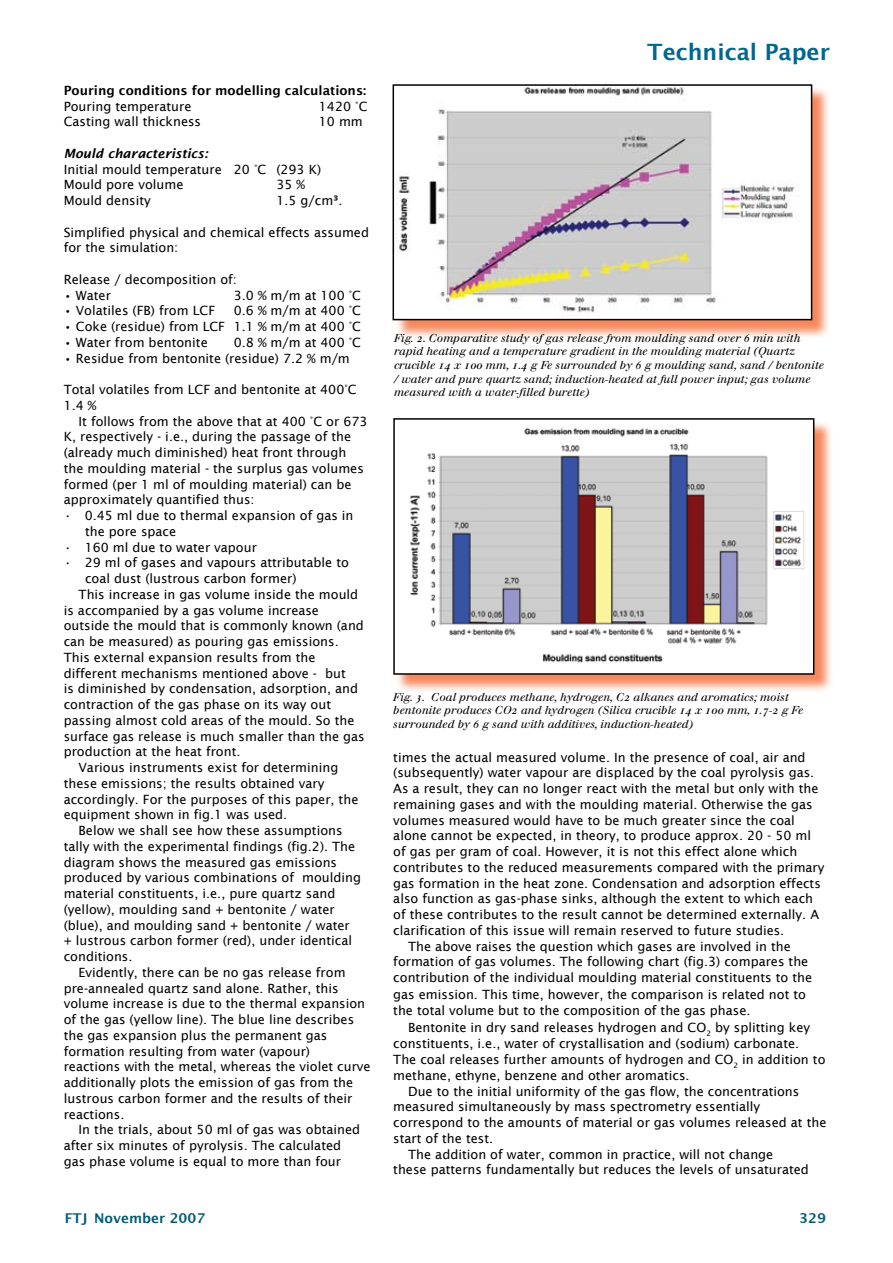
<style>
.page{position:relative;width:893px;height:1263px;background:#fff}
.page>*{position:absolute;margin:0;border:0;box-sizing:border-box;transform-origin:0 0}
.t1{font:700 22.5px "Lucida Grande";color:#00678f}
.t2{font:700 13.5px "Lucida Grande";color:#005a71}
.t3{font:12.75px/15.8px "Lucida Sans";color:#000}
.t4{font:600 12.75px "Lucida Sans";color:#000}
.t5{font:italic 600 12.75px "Lucida Sans";color:#000}
.t6{font:11.25px/13.5px "Walbaum Italic Os F";color:#000}
.s1{font-weight:600}
</style>
<div class="page">
<div style="left:395px;top:87px;width:443px;height:259px;background:#f26126;opacity:.75"></div>
<img style="left:396px;top:87px;width:413px;height:230px">
<div style="left:393px;top:84px;width:419px;height:236px;border:2px solid #000"></div>
<div style="left:396px;top:420px;width:443px;height:280px;background:#f26126;opacity:.75"></div>
<img style="left:396px;top:421px;width:415px;height:251px">
<div style="left:393px;top:418px;width:421px;height:257px;border:2px solid #000"></div>
<p class="t4" style="left:64px;top:83px;width:304px">Pouring conditions for modelling calculations:</p>
<p class="t3" style="left:64px;top:98px;width:129px">Pouring temperature</p>
<p class="t3" style="left:319px;top:98px;width:50px">1420 °C</p>
<p class="t3" style="left:64px;top:114px;width:139px">Casting wall thickness</p>
<p class="t3" style="left:319px;top:114px;width:45px">10 mm</p>
<p class="t5" style="left:64px;top:146px;width:146px">Mould characteristics:</p>
<p class="t3" style="left:64px;top:161px;width:259px">Initial mould temperature 20 °C (293 K)<br>Mould pore volume</p>
<p class="t3" style="left:276px;top:177px;width:30px">35 %</p>
<p class="t3" style="left:64px;top:193px;width:89px">Mould density</p>
<p class="t3" style="left:276px;top:193px;width:68px">1.5 g/cm³.</p>
<p class="t3" style="left:64px;top:224px;width:307px">Simplified physical and chemical effects assumed for the simulation:</p>
<p class="t3" style="left:64px;top:271px;width:175px">Release / decomposition of:</p>
<p class="t3" style="left:64px;top:287px;width:49px"><span class="s1">•</span> Water</p>
<p class="t3" style="left:234px;top:287px;width:129px">3.0 % m/m at 100 °C</p>
<p class="t3" style="left:64px;top:303px;width:153px"><span class="s1">•</span> Volatiles (FB) from LCF</p>
<p class="t3" style="left:234px;top:303px;width:129px">0.6 % m/m at 400 °C</p>
<p class="t3" style="left:64px;top:319px;width:299px"><span class="s1">•</span> Coke (residue) from LCF 1.1 % m/m at 400 °C</p>
<p class="t3" style="left:64px;top:334px;width:146px"><span class="s1">•</span> Water from bentonite</p>
<p class="t3" style="left:234px;top:334px;width:129px">0.8 % m/m at 400 °C</p>
<p class="t3" style="left:64px;top:350px;width:288px"><span class="s1">•</span> Residue from bentonite (residue) 7.2 % m/m</p>
<p class="t3" style="left:64px;top:382px;width:294px">Total volatiles from LCF and bentonite at 400°C<br>1.4 %</p>
<p class="t3" style="left:64px;top:413px;width:305px;text-indent:15px">It follows from the above that at 400 °C or 673<br>K, respectively - i.e., during the passage of the (already much diminished) heat front through the moulding material - the surplus gas volumes formed (per 1 ml of moulding material) can be approximately quantified thus:</p>
<p class="t3" style="left:85px;top:508px;width:270px;text-indent:-21px">• 0.45 ml due to thermal expansion of gas in the pore space</p>
<p class="t3" style="left:64px;top:539px;width:195px">• 160 ml due to water vapour</p>
<p class="t3" style="left:64px;top:555px;width:287px">• 29 ml of gases and vapours attributable to</p>
<p class="t3" style="left:85px;top:571px;width:213px">coal dust (lustrous carbon former)</p>
<p class="t3" style="left:79px;top:586px;width:281px">This increase in gas volume inside the mould</p>
<p class="t3" style="left:64px;top:602px;width:257px">is accompanied by a gas volume increase</p>
<p class="t3" style="left:64px;top:618px;width:302px">outside the mould that is commonly known (and</p>
<p class="t3" style="left:64px;top:634px;width:276px">can be measured) as pouring gas emissions.</p>
<p class="t3" style="left:64px;top:649px;width:253px">This external expansion results from the</p>
<p class="t3" style="left:64px;top:665px;width:284px">different mechanisms mentioned above - but</p>
<p class="t3" style="left:64px;top:681px;width:296px">is diminished by condensation, adsorption, and</p>
<p class="t3" style="left:64px;top:697px;width:269px">contraction of the gas phase on its way out</p>
<p class="t3" style="left:64px;top:712px;width:292px">passing almost cold areas of the mould. So the</p>
<p class="t3" style="left:64px;top:728px;width:302px">surface gas release is much smaller than the gas</p>
<p class="t3" style="left:64px;top:744px;width:178px">production at the heat front.</p>
<p class="t3" style="left:79px;top:760px;width:261px">Various instruments exist for determining</p>
<p class="t3" style="left:64px;top:775px;width:262px">these emissions; the results obtained vary</p>
<p class="t3" style="left:64px;top:791px;width:296px">accordingly. For the purposes of this paper, the</p>
<p class="t3" style="left:64px;top:807px;width:225px">equipment shown in fig.1 was used.</p>
<p class="t3" style="left:79px;top:823px;width:265px">Below we shall see how these assumptions</p>
<p class="t3" style="left:64px;top:838px;width:293px">tally with the experimental findings (fig.2). The</p>
<p class="t3" style="left:64px;top:854px;width:275px">diagram shows the measured gas emissions</p>
<p class="t3" style="left:64px;top:870px;width:299px">produced by various combinations of moulding</p>
<p class="t3" style="left:64px;top:886px;width:273px">material constituents, i.e., pure quartz sand</p>
<p class="t3" style="left:64px;top:901px;width:273px">(yellow), moulding sand + bentonite / water</p>
<p class="t3" style="left:64px;top:917px;width:288px">(blue), and moulding sand + bentonite / water</p>
<p class="t3" style="left:64px;top:933px;width:290px">+ lustrous carbon former (red), under identical</p>
<p class="t3" style="left:64px;top:949px;width:70px">conditions.</p>
<p class="t3" style="left:79px;top:964px;width:268px">Evidently, there can be no gas release from</p>
<p class="t3" style="left:64px;top:980px;width:276px">pre-annealed quartz sand alone. Rather, this</p>
<p class="t3" style="left:64px;top:996px;width:303px">volume increase is due to the thermal expansion</p>
<p class="t3" style="left:64px;top:1012px;width:292px">of the gas (yellow line). The blue line describes</p>
<p class="t3" style="left:64px;top:1027px;width:265px">the gas expansion plus the permanent gas</p>
<p class="t3" style="left:64px;top:1043px;width:248px">formation resulting from water (vapour)</p>
<p class="t3" style="left:64px;top:1059px;width:308px">reactions with the metal, whereas the violet curve</p>
<p class="t3" style="left:64px;top:1074px;width:291px">additionally plots the emission of gas from the</p>
<p class="t3" style="left:64px;top:1090px;width:290px">lustrous carbon former and the results of their</p>
<p class="t3" style="left:64px;top:1106px;width:62px">reactions.</p>
<p class="t3" style="left:79px;top:1122px;width:283px">In the trials, about 50 ml of gas was obtained</p>
<p class="t3" style="left:64px;top:1137px;width:279px">after six minutes of pyrolysis. The calculated</p>
<p class="t3" style="left:64px;top:1153px;width:279px">gas phase volume is equal to more than four</p>
<h1 class="t1" style="left:647px;top:39px;width:184px">Technical Paper</h1>
<p class="t6" style="left:394px;top:331px;width:431px">Fig. 2. Comparative study of gas release from moulding sand over 6 min with rapid heating and a temperature gradient in the moulding material (Quartz crucible 14 x 100 mm, 1.4 g Fe surrounded by 6 g moulding sand, sand / bentonite / water and pure quartz sand; induction-heated at full power input; gas volume measured with a water-filled burette)</p>
<p class="t6" style="left:393px;top:690px;width:411px">Fig. 3. Coal produces methane, hydrogen, C2 alkanes and aromatics; moist bentonite produces CO2 and hydrogen (Silica crucible 14 x 100 mm, 1.7-2 g Fe surrounded by 6 g sand with additives, induction-heated)</p>
<p class="t3" style="left:393px;top:749px;width:414px">times the actual measured volume. In the presence of coal, air and</p>
<p class="t3" style="left:393px;top:765px;width:423px">(subsequently) water vapour are displaced by the coal pyrolysis gas.</p>
<p class="t3" style="left:393px;top:781px;width:427px">As a result, they can no longer react with the metal but only with the</p>
<p class="t3" style="left:393px;top:796px;width:421px">remaining gases and with the moulding material. Otherwise the gas</p>
<p class="t3" style="left:393px;top:812px;width:403px">volumes measured would have to be much greater since the coal</p>
<p class="t3" style="left:393px;top:828px;width:419px">alone cannot be expected, in theory, to produce approx. 20 - 50 ml</p>
<p class="t3" style="left:393px;top:844px;width:405px">of gas per gram of coal. However, it is not this effect alone which</p>
<p class="t3" style="left:393px;top:859px;width:433px">contributes to the reduced measurements compared with the primary</p>
<p class="t3" style="left:393px;top:875px;width:429px">gas formation in the heat zone. Condensation and adsorption effects</p>
<p class="t3" style="left:393px;top:891px;width:421px">also function as gas-phase sinks, although the extent to which each</p>
<p class="t3" style="left:393px;top:907px;width:427px">of these contributes to the result cannot be determined externally. A</p>
<p class="t3" style="left:393px;top:922px;width:393px">clarification of this issue will remain reserved to future studies.</p>
<p class="t3" style="left:408px;top:938px;width:384px">The above raises the question which gases are involved in the</p>
<p class="t3" style="left:393px;top:954px;width:417px">formation of gas volumes. The following chart (fig.3) compares the</p>
<p class="t3" style="left:393px;top:970px;width:420px">contribution of the individual moulding material constituents to the</p>
<p class="t3" style="left:393px;top:986px;width:414px">gas emission. This time, however, the comparison is related not to</p>
<p class="t3" style="left:393px;top:1003px;width:359px">the total volume but to the composition of the gas phase.</p>
<p class="t3" style="left:408px;top:1019px;width:403px">Bentonite in dry sand releases hydrogen and CO<sub>2</sub> by splitting key</p>
<p class="t3" style="left:393px;top:1036px;width:407px">constituents, i.e., water of crystallisation and (sodium) carbonate.</p>
<p class="t3" style="left:393px;top:1052px;width:434px">The coal releases further amounts of hydrogen and CO<sub>2</sub> in addition to</p>
<p class="t3" style="left:393px;top:1067px;width:298px">methane, ethyne, benzene and other aromatics.</p>
<p class="t3" style="left:408px;top:1083px;width:393px">Due to the initial uniformity of the gas flow, the concentrations</p>
<p class="t3" style="left:393px;top:1099px;width:368px">measured simultaneously by mass spectrometry essentially</p>
<p class="t3" style="left:393px;top:1115px;width:435px">correspond to the amounts of material or gas volumes released at the</p>
<p class="t3" style="left:393px;top:1130px;width:101px">start of the test.</p>
<p class="t3" style="left:408px;top:1146px;width:367px">The addition of water, common in practice, will not change</p>
<p class="t3" style="left:393px;top:1162px;width:417px">these patterns fundamentally but reduces the levels of unsaturated</p>
<p class="t2" style="left:65px;top:1210px;width:142px">FTJ November 2007</p>
<p class="t2" style="left:799px;top:1210px;width:28px">329</p>
</div>
